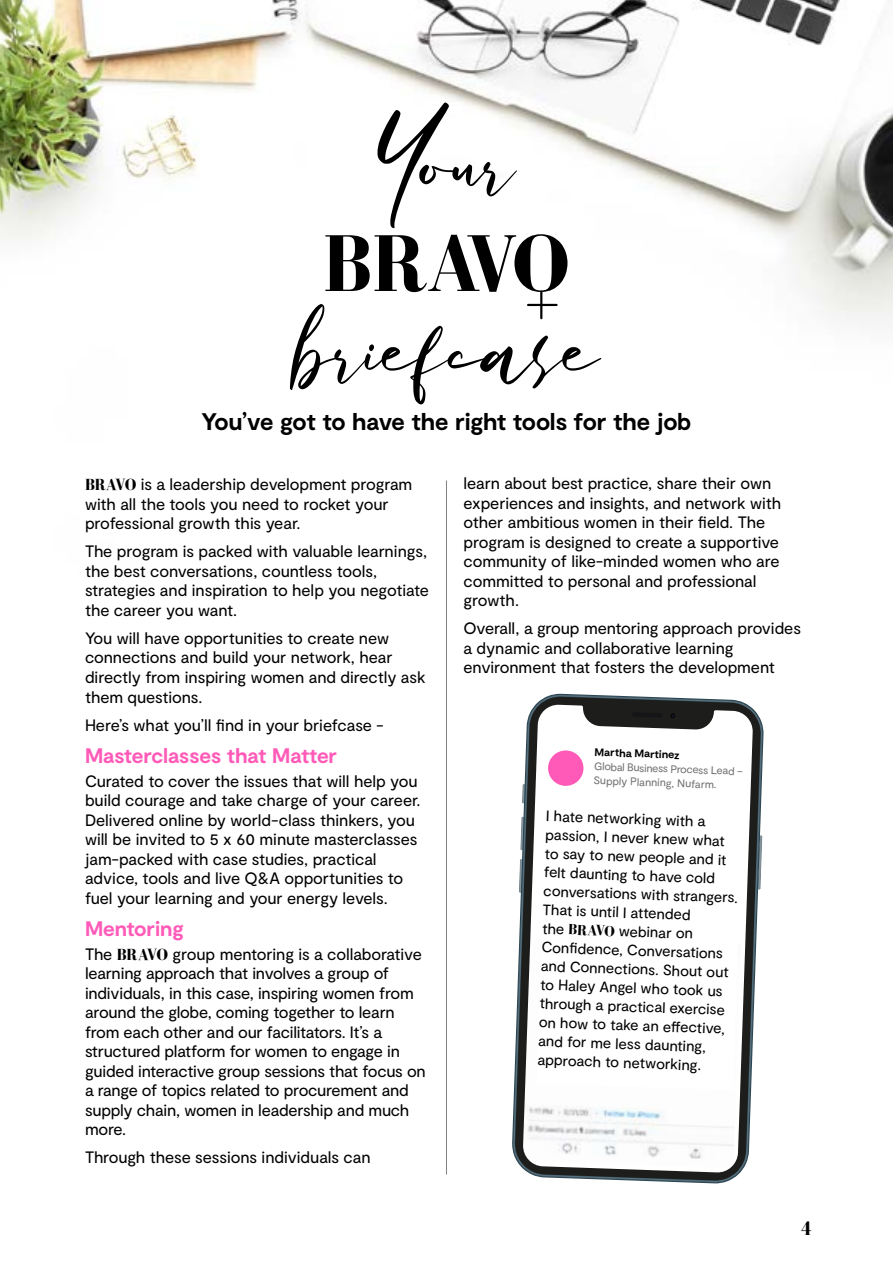
<style>
.page{position:relative;width:893px;height:1263px;background:#fff}
.page>*{position:absolute;margin:0;border:0;box-sizing:border-box;transform-origin:0 0}
.t1{font:700 82.5px "Bodoni FLF";letter-spacing:-.05em;color:#000}
.t2{font:60px "Only You";letter-spacing:-.02em;color:#000}
.t3{font:700 24px "Moderat";letter-spacing:-.01em;color:#000}
.t4{font:700 21px "Moderat";letter-spacing:-.005em;color:#ff5ab8}
.t5{font:700 21px "Bodoni FLF";color:#000}
.t6{font:16.5px/19.5px "Moderat";letter-spacing:-.01em;color:#000}
.t7{font:15px/18.8px "Moderat";color:#000}
.t8{font:11.1px/14.2px "Moderat";color:#737373}
.t9{font:700 11.1px "Moderat";color:#000}
.s1{font-family:"Bodoni FLF";font-weight:700}
</style>
<div class="page">
<img style="left:0;top:0;width:893px;height:320px">
<hr style="left:528px;top:304px;width:29px;height:2px;background:#000">
<hr style="left:540px;top:292px;width:2px;height:26px;background:#000">
<hr style="left:446px;top:480px;width:1px;height:695px;background:#808285">
<svg style="left:512px;top:694px;width:252px;height:489px"></svg>
<svg style="left:758px;top:835px;width:4px;height:55px"></svg>
<svg style="left:519px;top:859px;width:2px;height:34px"></svg>
<svg style="left:520px;top:817px;width:1px;height:33px"></svg>
<svg style="left:521px;top:702px;width:237px;height:475px"></svg>
<img style="left:521px;top:937px;width:220px;height:231px">
<div style="left:548px;top:750px;width:36px;height:36px;background:#ff5ab8;border-radius:50%"></div>
<svg style="left:537px;top:809px;width:205px;height:281px"></svg>
<h2 class="t2" style="left:377px;top:129px;width:139px">Your</h2>
<h1 class="t1" style="left:323px;top:219px;width:249px">BRAVO</h1>
<h2 class="t2" style="left:293px;top:317px;width:308px">briefcase</h2>
<h3 class="t3" style="left:202px;top:407px;width:491px">You’ve got to have the right tools for the job</h3>
<p class="t6" style="left:85px;top:475px;width:329px"><span class="s1">BRAVO</span> is a leadership development program with all the tools you need to rocket your professional growth this year.</p>
<p class="t6" style="left:85px;top:542px;width:345px">The program is packed with valuable learnings, the best conversations, countless tools, strategies and inspiration to help you negotiate the career you want.</p>
<p class="t6" style="left:85px;top:629px;width:342px">You will have opportunities to create new connections and build your network, hear directly from inspiring women and directly ask them questions.</p>
<p class="t6" style="left:85px;top:715px;width:300px">Here’s what you’ll find in your briefcase -</p>
<p class="t4" style="left:85px;top:742px;width:254px">Masterclasses that Matter</p>
<p class="t6" style="left:85px;top:771px;width:337px">Curated to cover the issues that will help you build courage and take charge of your career.<br>Delivered online by world-class thinkers, you will be invited to 5 x 60 minute masterclasses jam-packed with case studies, practical advice, tools and live Q&amp;A opportunities to fuel your learning and your energy levels.</p>
<p class="t4" style="left:85px;top:915px;width:100px">Mentoring</p>
<p class="t6" style="left:85px;top:944px;width:342px">The <span class="s1">BRAVO</span> group mentoring is a collaborative learning approach that involves a group of individuals, in this case, inspiring women from around the globe, coming together to learn from each other and our facilitators. It’s a structured platform for women to engage in guided interactive group sessions that focus on a range of topics related to procurement and supply chain, women in leadership and much more.</p>
<p class="t6" style="left:85px;top:1148px;width:287px">Through these sessions individuals can</p>
<p class="t6" style="left:463px;top:474px;width:319px">learn about best practice, share their own experiences and insights, and network with other ambitious women in their field. The program is designed to create a supportive community of like-minded women who are committed to personal and professional growth.</p>
<p class="t6" style="left:463px;top:619px;width:339px">Overall, a group mentoring approach provides a dynamic and collaborative learning environment that fosters the development</p>
<p class="t9" style="left:595px;top:745px;width:86px;rotate:2deg">Martha Martinez</p>
<p class="t8" style="left:594px;top:759px;width:150px;rotate:2deg">Global Business Process Lead –<br>Supply Planning, Nufarm.</p>
<p class="t7" style="left:546px;top:807px;width:196px;rotate:2deg">I hate networking with a passion, I never knew what to say to new people and it felt daunting to have cold conversations with strangers.<br>That is until I attended<br>the <span class="s1">BRAVO</span> webinar on<br>Confi dence, Conversations and Connections. Shout out to Haley Angel who took us through a practical exercise on how to take an eff ective, and for me less daunting, approach to networking.</p>
<p class="t5" style="left:800px;top:1217px;width:14px">4</p>
</div>
